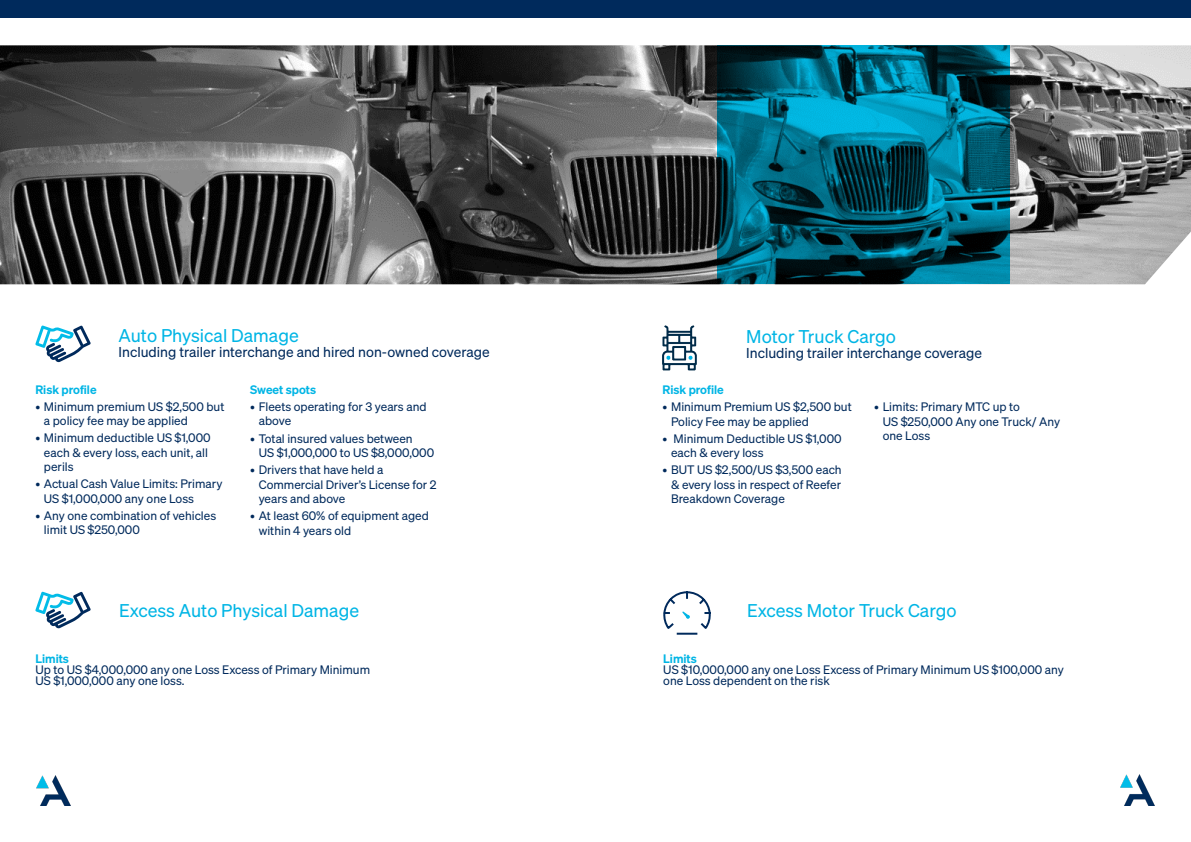
<style>
.page{position:relative;width:1191px;height:842px;background:#fff}
.page>*{position:absolute;margin:0;border:0;box-sizing:border-box;transform-origin:0 0}
.Section_Title_DIN_Bo{font:18px "Sohne Buch";color:#00b5e5}
.Section_Title_DIN_Bo-2{font:14px "Sohne Buch";color:#002a5c}
.Pull_Out_Title_Din_B{font:12px/14.4px "Sohne Buch";color:#002a5c}
.Pull_Out_Title_Din_B-2{font:600 12px "Sohne";color:#00b5e5}
.Pull_Out_Text_Tisa_R{font:600 12px "Sohne";color:#00b5e5}
</style>
<div class="page">
<img style="left:1120px;top:775px;width:34px;height:30px">
<img style="left:36px;top:776px;width:34px;height:30px">
<div style="left:0;top:0;width:1191px;height:18px;background:#002a5c"></div>
<img style="left:0;top:45px;width:1191px;height:239px">
<svg style="left:717px;top:45px;width:292px;height:239px"></svg>
<svg style="left:35px;top:326px;width:56px;height:36px"></svg>
<svg style="left:35px;top:592px;width:56px;height:36px"></svg>
<svg style="left:663px;top:591px;width:48px;height:44px"></svg>
<img style="left:662px;top:325px;width:35px;height:46px">
<p class="Section_Title_DIN_Bo" style="left:119px;top:325px;width:182px">Auto Physical Damage</p>
<p class="Section_Title_DIN_Bo-2" style="left:119px;top:344px;width:372px">Including trailer interchange and hired non-owned coverage</p>
<p class="Section_Title_DIN_Bo" style="left:746px;top:326px;width:151px">Motor Truck Cargo</p>
<p class="Section_Title_DIN_Bo-2" style="left:746px;top:345px;width:237px">Including trailer interchange coverage</p>
<p class="Pull_Out_Title_Din_B-2" style="left:35px;top:382px;width:63px">Risk profile</p>
<p class="Pull_Out_Title_Din_B" style="left:44px;top:399px;width:182px;text-indent:-9px">• Minimum premium US $2,500 but a policy fee may be applied</p>
<p class="Pull_Out_Title_Din_B" style="left:44px;top:431px;width:168px;text-indent:-9px">• Minimum deductible US $1,000 each &amp; every loss, each unit, all perils</p>
<p class="Pull_Out_Title_Din_B" style="left:44px;top:477px;width:180px;text-indent:-9px">• Actual Cash Value Limits: Primary<br>US $1,000,000 any one Loss</p>
<p class="Pull_Out_Title_Din_B" style="left:44px;top:508px;width:174px;text-indent:-9px">• Any one combination of vehicles limit US $250,000</p>
<p class="Pull_Out_Text_Tisa_R" style="left:250px;top:382px;width:67px">Sweet spots</p>
<p class="Pull_Out_Title_Din_B" style="left:259px;top:399px;width:169px;text-indent:-9px">• Fleets operating for 3 years and above</p>
<p class="Pull_Out_Title_Din_B" style="left:259px;top:431px;width:177px;text-indent:-9px">• Total insured values between<br>US $1,000,000 to US $8,000,000</p>
<p class="Pull_Out_Title_Din_B" style="left:259px;top:462px;width:179px;text-indent:-9px">• Drivers that have held a<br>Commercial Driver’s License for 2 years and above</p>
<p class="Pull_Out_Title_Din_B" style="left:259px;top:508px;width:171px;text-indent:-9px">• At least 60% of equipment aged within 4 years old</p>
<p class="Pull_Out_Title_Din_B-2" style="left:662px;top:382px;width:63px">Risk profile</p>
<p class="Pull_Out_Title_Din_B" style="left:671px;top:399px;width:182px;text-indent:-9px">• Minimum Premium US $2,500 but<br>Policy Fee may be applied</p>
<p class="Pull_Out_Title_Din_B" style="left:671px;top:431px;width:172px;text-indent:-9px">• Minimum Deductible US $1,000 each &amp; every loss</p>
<p class="Pull_Out_Title_Din_B" style="left:671px;top:463px;width:172px;text-align:justify;text-indent:-9px">• BUT US $2,500/US $3,500 each &amp; every loss in respect of Reefer Breakdown Coverage</p>
<p class="Pull_Out_Title_Din_B" style="left:882px;top:399px;width:179px;text-indent:-9px">• Limits: Primary MTC up to<br>US $250,000 Any one Truck/ Any one Loss</p>
<p class="Section_Title_DIN_Bo" style="left:119px;top:600px;width:241px">Excess Auto Physical Damage</p>
<p class="Section_Title_DIN_Bo" style="left:747px;top:600px;width:211px">Excess Motor Truck Cargo</p>
<p class="Pull_Out_Title_Din_B-2" style="left:35px;top:651px;width:35px">Limits</p>
<p class="Pull_Out_Title_Din_B" style="left:35px;top:664px;width:336px;line-height:11px">Up to US $4,000,000 any one Loss Excess of Primary Minimum<br>US $1,000,000 any one loss.</p>
<p class="Pull_Out_Title_Din_B-2" style="left:663px;top:651px;width:35px">Limits</p>
<p class="Pull_Out_Title_Din_B" style="left:663px;top:664px;width:402px;line-height:11px">US $10,000,000 any one Loss Excess of Primary Minimum US $100,000 any one Loss dependent on the risk</p>
</div>
